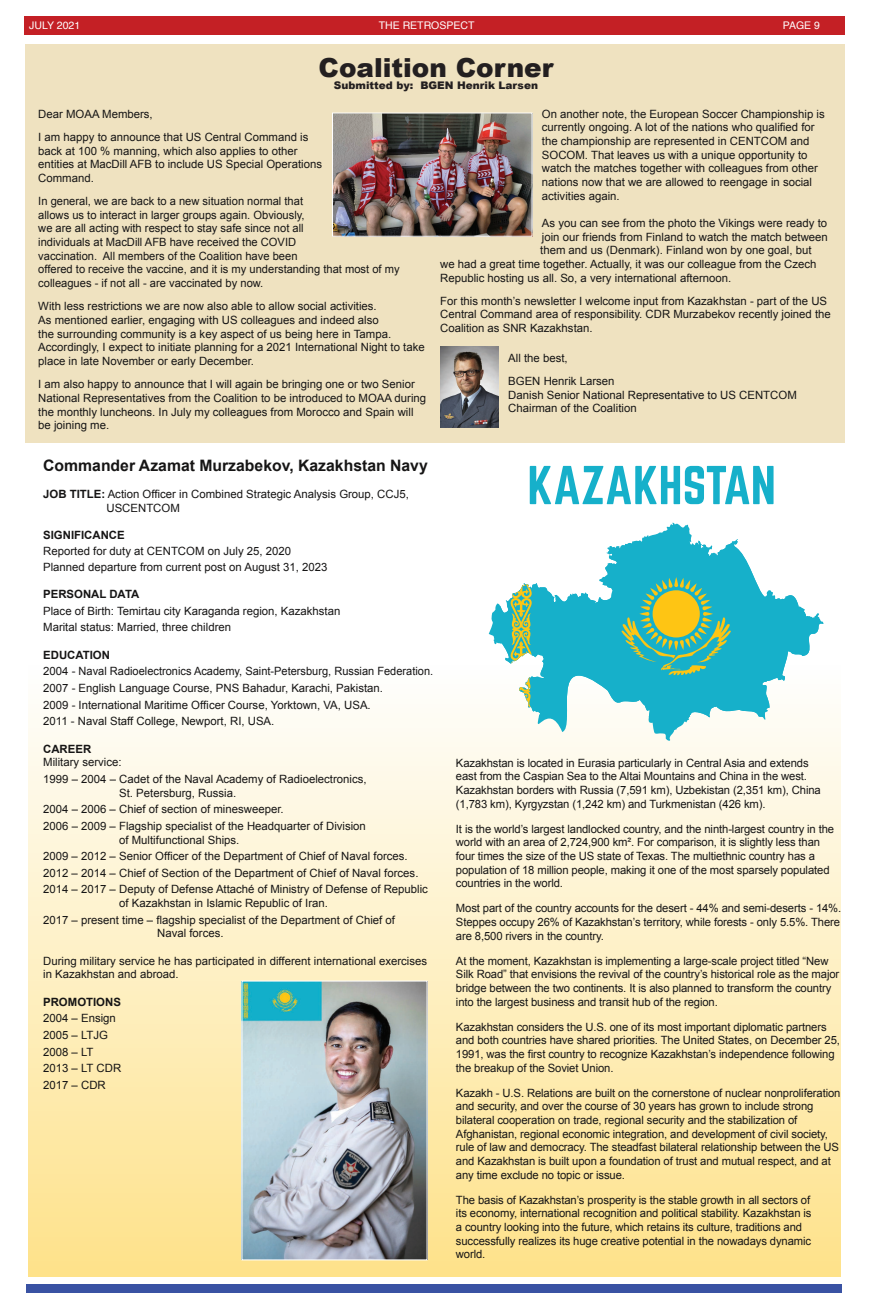
<style>
.page{position:relative;width:869px;height:1303px;background:#fff}
.page>*{position:absolute;margin:0;border:0;box-sizing:border-box;transform-origin:0 0}
.t1{font:900 26.25px "Arial";color:#231f20}
.t2{font:700 15.75px "Arial";color:#161515}
.t3{font:11.38px/13.7px "Arial";color:#161515}
.t4{font:700 11.38px "Arial";color:#161515}
.t5{font:900 10.5px "Arial";color:#231f20}
.t6{font:10.5px "Helvetica";color:#fff}
.s1{font-weight:700}
</style>
<div class="page">
<div style="left:28px;top:662px;width:812px;height:614px;background:linear-gradient(to bottom,#fefefe,#fee28a)"></div>
<div style="left:24px;top:16px;width:820px;height:19px;background:#c42025"></div>
<div style="left:27px;top:1283px;width:814px;height:9px;background:#3952a3"></div>
<div style="left:26px;top:45px;width:818px;height:398px;background:#efe2c0"></div>
<img style="left:440px;top:347px;width:58px;height:80px">
<img style="left:334px;top:115px;width:196px;height:120px">
<div style="left:332px;top:113px;width:200px;height:124px;border:1px solid #fff"></div>
<svg style="left:488px;top:522px;width:335px;height:220px"></svg>
<svg style="left:505px;top:541px;width:168px;height:66px"></svg>
<svg style="left:529px;top:466px;width:244px;height:38px"></svg>
<img style="left:244px;top:982px;width:181px;height:275px">
<div style="left:242px;top:980px;width:185px;height:279px;border:1px solid #fff"></div>
<p class="t6" style="left:29px;top:18px;width:52px">JULY 2021</p>
<p class="t6" style="left:378px;top:18px;width:97px">THE RETROSPECT</p>
<p class="t6" style="left:782px;top:18px;width:39px">PAGE 9</p>
<h1 class="t1" style="left:318px;top:48px;width:236px">Coalition Corner</h1>
<p class="t5" style="left:334px;top:78px;width:205px">Submitted by: BGEN Henrik Larsen</p>
<p class="t3" style="left:38px;top:102px;width:271px;line-height:23.3px">Dear MOAA Members,<br>I am happy to announce that US Central Command is</p>
<p class="t3" style="left:38px;top:144px;width:285px">back at 100 % manning, which also applies to other entities at MacDill AFB to include US Special Operations<br>Command.</p>
<p class="t3" style="left:38px;top:194px;width:363px">In general, we are back to a new situation normal that<br>allows us to interact in larger groups again. Obviously,<br>we are all acting with respect to stay safe since not all<br>individuals at MacDill AFB have received the COVID<br>vaccination. All members of the Coalition have been<br>offered to receive the vaccine, and it is my understanding that most of my colleagues - if not all - are vaccinated by now.</p>
<p class="t3" style="left:38px;top:300px;width:388px">With less restrictions we are now also able to allow social activities.<br>As mentioned earlier, engaging with US colleagues and indeed also<br>the surrounding community is a key aspect of us being here in Tampa.<br>Accordingly, I expect to initiate planning for a 2021 International Night to take place in late November or early December.</p>
<p class="t3" style="left:38px;top:377px;width:389px">I am also happy to announce that I will again be bringing one or two Senior National Representatives from the Coalition to be introduced to MOAA during the monthly luncheons. In July my colleagues from Morocco and Spain will be joining me.</p>
<p class="t3" style="left:541px;top:107px;width:284px">On another note, the European Soccer Championship is currently ongoing. A lot of the nations who qualified for the championship are represented in CENTCOM and SOCOM. That leaves us with a unique opportunity to watch the matches together with colleagues from other nations now that we are allowed to reengage in social activities again.</p>
<p class="t3" style="left:541px;top:216px;width:286px">As you can see from the photo the Vikings were ready to</p>
<p class="t3" style="left:541px;top:230px;width:287px">join our friends from Finland to watch the match between</p>
<p class="t3" style="left:540px;top:243px;width:273px">them and us (Denmark). Finland won by one goal, but</p>
<p class="t3" style="left:440px;top:257px;width:377px">we had a great time together. Actually, it was our colleague from the Czech</p>
<p class="t3" style="left:440px;top:271px;width:292px">Republic hosting us all. So, a very international afternoon.</p>
<p class="t3" style="left:440px;top:294px;width:392px">For this month’s newsletter I welcome input from Kazakhstan - part of the US<br>Central Command area of responsibility. CDR Murzabekov recently joined the<br>Coalition as SNR Kazakhstan.</p>
<p class="t3" style="left:508px;top:346px;width:108px;line-height:23.3px">All the best,<br>BGEN Henrik Larsen</p>
<p class="t3" style="left:508px;top:388px;width:290px">Danish Senior National Representative to US CENTCOM<br>Chairman of the Coalition</p>
<h2 class="t2" style="left:43px;top:455px;width:386px">Commander Azamat Murzabekov, Kazakhstan Navy</h2>
<p class="t3" style="left:106px;top:487px;width:304px;text-indent:-63px"><span class="s1">JOB TITLE:</span> Action Officer in Combined Strategic Analysis Group, CCJ5,<br>USCENTCOM</p>
<p class="t4" style="left:43px;top:528px;width:83px">SIGNIFICANCE</p>
<p class="t3" style="left:43px;top:543px;width:285px;line-height:15.8px">Reported for duty at CENTCOM on July 25, 2020<br>Planned departure from current post on August 31, 2023</p>
<p class="t4" style="left:43px;top:586px;width:98px">PERSONAL DATA</p>
<p class="t3" style="left:43px;top:602px;width:298px;line-height:16.6px">Place of Birth: Temirtau city Karaganda region, Kazakhstan<br>Marital status: Married, three children</p>
<p class="t4" style="left:43px;top:647px;width:68px">EDUCATION</p>
<p class="t3" style="left:43px;top:663px;width:391px;line-height:16.6px">2004 - Naval Radioelectronics Academy, Saint-Petersburg, Russian Federation.<br>2007 - English Language Course, PNS Bahadur, Karachi, Pakistan.<br>2009 - International Maritime Officer Course, Yorktown, VA, USA.<br>2011 - Naval Staff College, Newport, RI, USA.</p>
<p class="t4" style="left:43px;top:741px;width:50px">CAREER</p>
<p class="t3" style="left:43px;top:754px;width:325px;line-height:16.6px">Military service:<br>1999 – 2004 – Cadet of the Naval Academy of Radioelectronics,</p>
<p class="t3" style="left:43px;top:784px;width:324px;line-height:16.6px;text-indent:76px">St. Petersburg, Russia.<br>2004 – 2006 – Chief of section of minesweeper.<br>2006 – 2009 – Flagship specialist of the Headquarter of Division</p>
<p class="t3" style="left:43px;top:831px;width:386px;line-height:16.6px;text-indent:76px">of Multifunctional Ships.<br>2009 – 2012 – Senior Officer of the Department of Chief of Naval forces.<br>2012 – 2014 – Chief of Section of the Department of Chief of Naval forces.<br>2014 – 2017 – Deputy of Defense Attaché of Ministry of Defense of Republic</p>
<p class="t3" style="left:43px;top:894px;width:353px;line-height:16.6px;text-indent:76px">of Kazakhstan in Islamic Republic of Iran.<br>2017 – present time – flagship specialist of the Department of Chief of</p>
<p class="t3" style="left:157px;top:926px;width:68px">Naval forces.</p>
<p class="t3" style="left:43px;top:953px;width:385px">During military service he has participated in different international exercises in Kazakhstan and abroad.</p>
<p class="t4" style="left:43px;top:994px;width:79px">PROMOTIONS</p>
<p class="t3" style="left:43px;top:1010px;width:79px;line-height:16.6px">2004 – Ensign<br>2005 – LTJG<br>2008 – LT<br>2013 – LT CDR<br>2017 – CDR</p>
<p class="t3" style="left:455px;top:756px;width:366px">Kazakhstan is located in Eurasia particularly in Central Asia and extends east from the Caspian Sea to the Altai Mountains and China in the west.<br>Kazakhstan borders with Russia (7,591 km), Uzbekistan (2,351 km), China (1,783 km), Kyrgyzstan (1,242 km) and Turkmenistan (426 km).</p>
<p class="t3" style="left:455px;top:821px;width:379px">It is the world’s largest landlocked country, and the ninth-largest country in the world with an area of 2,724,900 km². For comparison, it is slightly less than four times the size of the US state of Texas. The multiethnic country has a population of 18 million people, making it one of the most sparsely populated countries in the world.</p>
<p class="t3" style="left:455px;top:901px;width:387px;text-align:justify">Most part of the country accounts for the desert - 44% and semi-deserts - 14%.<br>Steppes occupy 26% of Kazakhstan’s territory, while forests - only 5.5%. There are 8,500 rivers in the country.</p>
<p class="t3" style="left:455px;top:953px;width:384px">At the moment, Kazakhstan is implementing a large-scale project titled “New Silk Road” that envisions the revival of the country’s historical role as the major bridge between the two continents. It is also planned to transform the country into the largest business and transit hub of the region.</p>
<p class="t3" style="left:455px;top:1019px;width:385px">Kazakhstan considers the U.S. one of its most important diplomatic partners and both countries have shared priorities. The United States, on December 25, 1991, was the first country to recognize Kazakhstan’s independence following the breakup of the Soviet Union.</p>
<p class="t3" style="left:455px;top:1085px;width:386px">Kazakh - U.S. Relations are built on the cornerstone of nuclear nonproliferation and security, and over the course of 30 years has grown to include strong bilateral cooperation on trade, regional security and the stabilization of Afghanistan, regional economic integration, and development of civil society, rule of law and democracy. The steadfast bilateral relationship between the US and Kazakhstan is built upon a foundation of trust and mutual respect, and at any time exclude no topic or issue.</p>
<p class="t3" style="left:455px;top:1192px;width:357px">The basis of Kazakhstan’s prosperity is the stable growth in all sectors of its economy, international recognition and political stability. Kazakhstan is a country looking into the future, which retains its culture, traditions and successfully realizes its huge creative potential in the nowadays dynamic world.</p>
</div>
